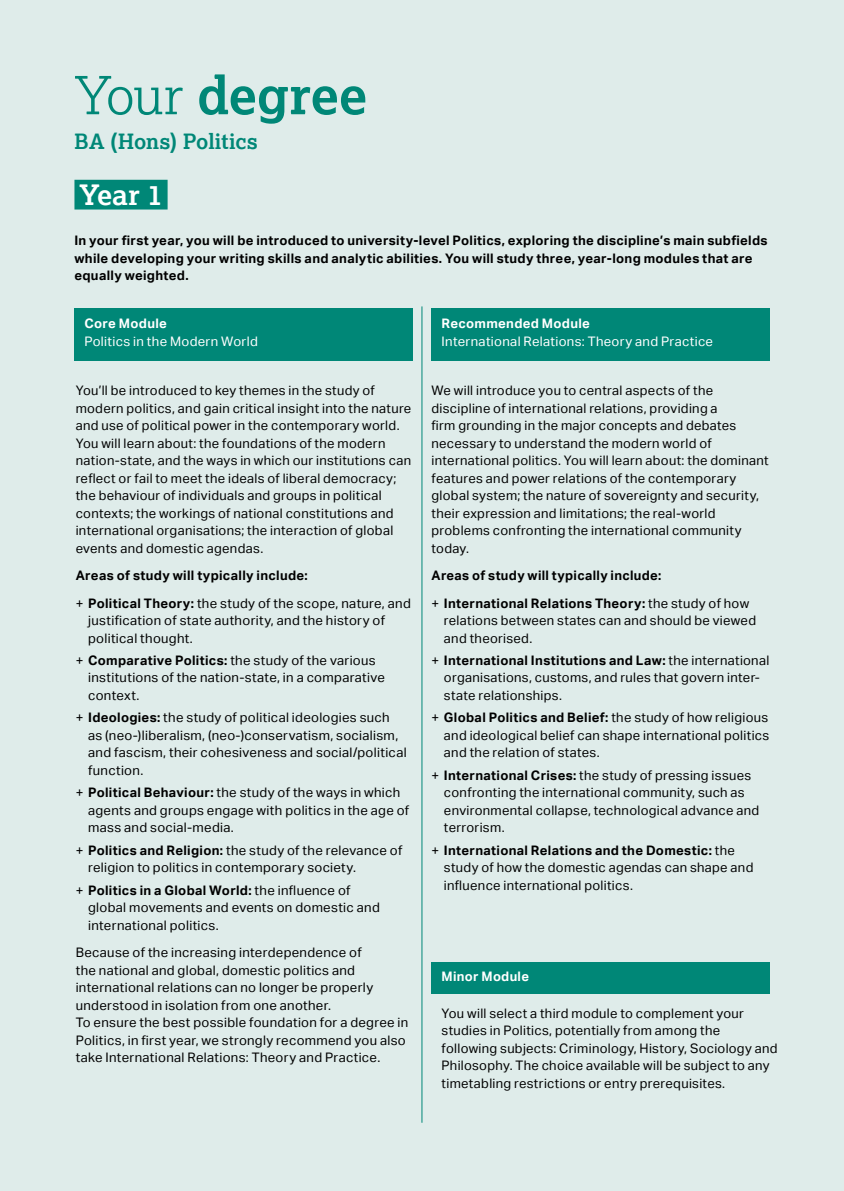
<style>
.page{position:relative;width:844px;height:1191px;background:#fff}
.page>*{position:absolute;margin:0;border:0;box-sizing:border-box;transform-origin:0 0}
.t1{font:700 52.5px "Lexia";color:#008777}
.t2{font:700 28px "Lexia";color:#fff}
.t3{font:700 21px "Lexia";letter-spacing:-.005em;color:#008777}
.t4{font:13.12px/17.5px "Aktiv Grotesk";letter-spacing:.025em;color:#000}
.t5{font:700 13.12px/17.5px "Aktiv Grotesk";letter-spacing:.025em;color:#000}
.t6{font:13.12px "Aktiv Grotesk";letter-spacing:.025em;color:#fff}
.t7{font:700 13.12px "Aktiv Grotesk";letter-spacing:.025em;color:#fff}
.s1{font-weight:300}
.s2{font-weight:400}
.s3{font-weight:700}
</style>
<div class="page">
<div style="left:0;top:0;width:843px;height:1191px;background:#dfecea"></div>
<div style="left:74px;top:308px;width:338px;height:52px;background:#008777"></div>
<div style="left:431px;top:308px;width:338px;height:52px;background:#008777"></div>
<div style="left:74px;top:180px;width:93px;height:29px;background:#008777"></div>
<hr style="left:421px;top:306px;width:1px;height:816px;background:#008777">
<div style="left:431px;top:963px;width:338px;height:31px;background:#008777"></div>
<h1 class="t1" style="left:74px;top:62px;width:294px"><span class="s1">Your</span> degree</h1>
<h3 class="t3" style="left:74px;top:128px;width:185px">BA (Hons) Politics</h3>
<h2 class="t2" style="left:79px;top:177px;width:85px">Year 1</h2>
<p class="t5" style="left:74px;top:232px;width:694px">In your first year, you will be introduced to university-level Politics, exploring the discipline’s main subfields while developing your writing skills and analytic abilities. You will study three, year-long modules that are equally weighted.</p>
<p class="t7" style="left:84px;top:316px;width:84px">Core Module</p>
<p class="t6" style="left:84px;top:334px;width:175px">Politics in the Modern World</p>
<p class="t4" style="left:76px;top:382px;width:337px">You’ll be introduced to key themes in the study of modern politics, and gain critical insight into the nature and use of political power in the contemporary world.<br>You will learn about: the foundations of the modern nation-state, and the ways in which our institutions can reflect or fail to meet the ideals of liberal democracy; the behaviour of individuals and groups in political contexts; the workings of national constitutions and international organisations; the interaction of global events and domestic agendas.</p>
<p class="t5" style="left:76px;top:562px;width:336px;line-height:27.5px">Areas of study will typically include:<br><span class="s2">+</span> Political Theory: <span class="s2">the study of the scope, nature, and</span></p>
<p class="t4" style="left:88px;top:611px;width:298px">justification of state authority, and the history of political thought.</p>
<p class="t4" style="left:88px;top:651px;width:298px;text-indent:-12px">+ <span class="s3">Comparative Politics:</span> the study of the various institutions of the nation-state, in a comparative context.</p>
<p class="t4" style="left:88px;top:709px;width:320px;text-indent:-12px">+ <span class="s3">Ideologies:</span> the study of political ideologies such as (neo-)liberalism, (neo-)conservatism, socialism, and fascism, their cohesiveness and social/political function.</p>
<p class="t4" style="left:88px;top:784px;width:322px;text-indent:-12px">+ <span class="s3">Political Behaviour:</span> the study of the ways in which agents and groups engage with politics in the age of mass and social-media.</p>
<p class="t4" style="left:88px;top:841px;width:316px;text-indent:-12px">+ <span class="s3">Politics and Religion:</span> the study of the relevance of religion to politics in contemporary society.</p>
<p class="t4" style="left:88px;top:881px;width:293px;text-indent:-12px">+ <span class="s3">Politics in a Global World:</span> the influence of global movements and events on domestic and international politics.</p>
<p class="t4" style="left:76px;top:944px;width:334px">Because of the increasing interdependence of<br>the national and global, domestic politics and international relations can no longer be properly understood in isolation from one another.<br>To ensure the best possible foundation for a degree in Politics, in first year, we strongly recommend you also take International Relations: Theory and Practice.</p>
<p class="t7" style="left:441px;top:316px;width:150px">Recommended Module</p>
<p class="t6" style="left:441px;top:334px;width:273px">International Relations: Theory and Practice</p>
<p class="t4" style="left:431px;top:382px;width:338px">We will introduce you to central aspects of the discipline of international relations, providing a<br>firm grounding in the major concepts and debates necessary to understand the modern world of international politics. You will learn about: the dominant features and power relations of the contemporary global system; the nature of sovereignty and security, their expression and limitations; the real-world problems confronting the international community today.</p>
<p class="t5" style="left:431px;top:562px;width:319px;line-height:27.5px">Areas of study will typically include:<br><span class="s2">+</span> International Relations Theory: <span class="s2">the study of how</span></p>
<p class="t4" style="left:444px;top:611px;width:313px">relations between states can and should be viewed and theorised.</p>
<p class="t4" style="left:444px;top:651px;width:327px;text-indent:-12px">+ <span class="s3">International Institutions and Law:</span> the international organisations, customs, and rules that govern inter&shy;state relationships.</p>
<p class="t4" style="left:444px;top:709px;width:327px;text-align:justify;text-indent:-12px">+ <span class="s3">Global Politics and Belief:</span> the study of how religious and ideological belief can shape international politics and the relation of states.</p>
<p class="t4" style="left:444px;top:766px;width:316px;text-indent:-12px">+ <span class="s3">International Crises:</span> the study of pressing issues confronting the international community, such as environmental collapse, technological advance and terrorism.</p>
<p class="t4" style="left:444px;top:841px;width:311px;text-indent:-12px">+ <span class="s3">International Relations and the Domestic:</span> the study of how the domestic agendas can shape and influence international politics.</p>
<p class="t7" style="left:441px;top:969px;width:89px">Minor Module</p>
<p class="t4" style="left:441px;top:1004px;width:337px">You will select a third module to complement your studies in Politics, potentially from among the following subjects: Criminology, History, Sociology and Philosophy. The choice available will be subject to any timetabling restrictions or entry prerequisites.</p>
</div>
